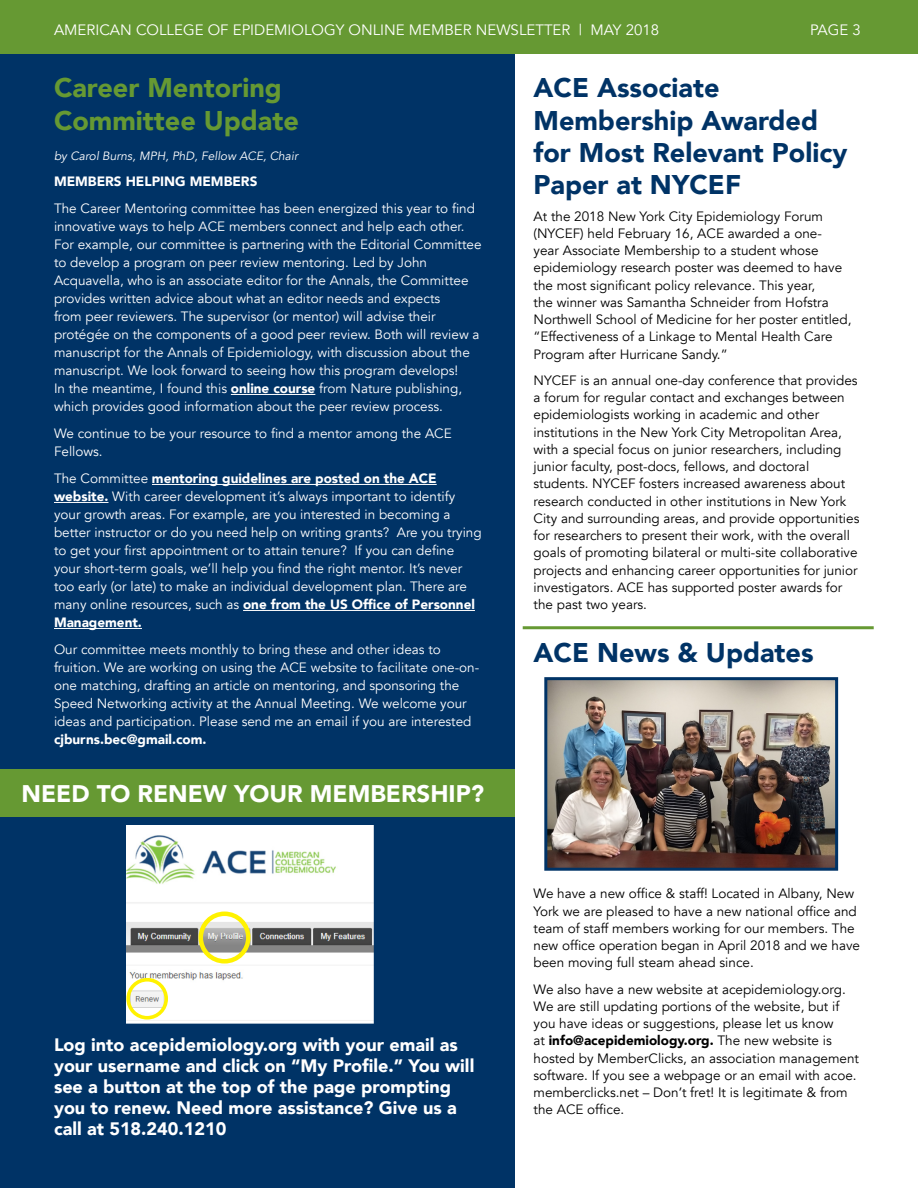
<style>
.page{position:relative;width:918px;height:1188px;background:#fff}
.page>*{position:absolute;margin:0;border:0;box-sizing:border-box;transform-origin:0 0}
.t1{font:900 27px/32.4px "Avenir";color:#036}
.t2{font:900 27px/32.4px "Avenir";color:#693}
.t3{font:900 24px "Avenir";color:#fff}
.t4{font:900 18px/21px "Avenir";color:#fff}
.t5{font:15px "Avenir";color:#fff}
.t6{font:13.5px/17.2px "Avenir";color:#000}
.t7{font:13.5px/18px "Avenir";color:#fff}
.t8{font:900 13.5px "Avenir";color:#fff}
.t9{font:italic 12px "Avenir";color:#fff}
.s1{font-weight:900}
</style>
<div class="page">
<div style="left:0;top:0;width:918px;height:54px;background:#693"></div>
<div style="left:0;top:54px;width:515px;height:1134px;background:#036"></div>
<hr style="left:231px;top:394px;width:84px;height:1px;background:#fff">
<hr style="left:152px;top:484px;width:285px;height:1px;background:#fff">
<hr style="left:54px;top:502px;width:54px;height:1px;background:#fff">
<hr style="left:243px;top:610px;width:232px;height:1px;background:#fff">
<hr style="left:54px;top:628px;width:88px;height:1px;background:#fff">
<img style="left:548px;top:681px;width:286px;height:186px">
<div style="left:544px;top:677px;width:294px;height:194px;border:3px solid #036"></div>
<hr style="left:523px;top:626px;width:351px;height:3px;background:#693">
<div style="left:0;top:769px;width:515px;height:47px;background:#693"></div>
<img style="left:126px;top:826px;width:247px;height:198px">
<div style="left:199px;top:912px;width:52px;height:52px;border:4px solid #fff200;border-radius:50%"></div>
<div style="left:126px;top:978px;width:42px;height:42px;border:4px solid #fff200;border-radius:50%"></div>
<p class="t5" style="left:54px;top:21px;width:607px">AMERICAN COLLEGE OF EPIDEMIOLOGY ONLINE MEMBER NEWSLETTER | MAY 2018</p>
<p class="t5" style="left:810px;top:21px;width:52px">PAGE 3</p>
<h1 class="t2" style="left:54px;top:71px;width:246px">Career Mentoring<br>Committee Update</h1>
<p class="t9" style="left:54px;top:149px;width:246px">by Carol Burns, MPH, PhD, Fellow ACE, Chair</p>
<p class="t8" style="left:54px;top:170px;width:205px">MEMBERS HELPING MEMBERS</p>
<p class="t7" style="left:54px;top:200px;width:429px">The Career Mentoring committee has been energized this year to find innovative ways to help ACE members connect and help each other.<br>For example, our committee is partnering with the Editorial Committee to develop a program on peer review mentoring. Led by John Acquavella, who is an associate editor for the Annals, the Committee provides written advice about what an editor needs and expects<br>from peer reviewers. The supervisor (or mentor) will advise their protégée on the components of a good peer review. Both will review a manuscript for the Annals of Epidemiology, with discussion about the manuscript. We look forward to seeing how this program develops!<br>In the meantime, I found this <span class="s1">online course</span> from Nature publishing, which provides good information about the peer review process.</p>
<p class="t7" style="left:54px;top:425px;width:399px">We continue to be your resource to find a mentor among the ACE<br>Fellows.</p>
<p class="t7" style="left:54px;top:470px;width:429px">The Committee <span class="s1">mentoring guidelines are posted on the ACE website.</span> With career development it’s always important to identify your growth areas. For example, are you interested in becoming a better instructor or do you need help on writing grants? Are you trying to get your first appointment or to attain tenure? If you can define your short-term goals, we’ll help you find the right mentor. It’s never too early (or late) to make an individual development plan. There are many online resources, such as <span class="s1">one from the US Office of Personnel Management.</span></p>
<p class="t7" style="left:54px;top:641px;width:427px">Our committee meets monthly to bring these and other ideas to fruition. We are working on using the ACE website to facilitate one-on&shy;one matching, drafting an article on mentoring, and sponsoring the Speed Networking activity at the Annual Meeting. We welcome your ideas and participation. Please send me an email if you are interested</p>
<p class="t8" style="left:54px;top:728px;width:154px">cjburns.bec@gmail.com.</p>
<h2 class="t3" style="left:22px;top:773px;width:464px">NEED TO RENEW YOUR MEMBERSHIP?</h2>
<h3 class="t4" style="left:54px;top:1034px;width:422px">Log into acepidemiology.org with your email as your username and click on “My Profile.” You will see a button at the top of the page prompting you to renew. Need more assistance? Give us a call at 518.240.1210</h3>
<h1 class="t1" style="left:534px;top:71px;width:315px">ACE Associate<br>Membership Awarded for Most Relevant Policy<br>Paper at NYCEF</h1>
<p class="t6" style="left:534px;top:208px;width:319px">At the 2018 New York City Epidemiology Forum (NYCEF) held February 16, ACE awarded a one-<br>year Associate Membership to a student whose epidemiology research poster was deemed to have the most significant policy relevance. This year,<br>the winner was Samantha Schneider from Hofstra Northwell School of Medicine for her poster entitled, “Effectiveness of a Linkage to Mental Health Care Program after Hurricane Sandy.”</p>
<p class="t6" style="left:534px;top:372px;width:327px">NYCEF is an annual one-day conference that provides a forum for regular contact and exchanges between epidemiologists working in academic and other institutions in the New York City Metropolitan Area, with a special focus on junior researchers, including junior faculty, post-docs, fellows, and doctoral students. NYCEF fosters increased awareness about research conducted in other institutions in New York City and surrounding areas, and provide opportunities for researchers to present their work, with the overall goals of promoting bilateral or multi-site collaborative projects and enhancing career opportunities for junior investigators. ACE has supported poster awards for the past two years.</p>
<h1 class="t1" style="left:534px;top:636px;width:281px">ACE News &amp; Updates</h1>
<p class="t6" style="left:534px;top:885px;width:328px">We have a new office &amp; staff! Located in Albany, New York we are pleased to have a new national office and team of staff members working for our members. The new office operation began in April 2018 and we have been moving full steam ahead since.</p>
<p class="t6" style="left:534px;top:981px;width:327px">We also have a new website at acepidemiology.org.<br>We are still updating portions of the website, but if you have ideas or suggestions, please let us know<br>at <span class="s1">info@acepidemiology.org.</span> The new website is hosted by MemberClicks, an association management software. If you see a webpage or an email with acoe. memberclicks.net – Don’t fret! It is legitimate &amp; from the ACE office.</p>
</div>
